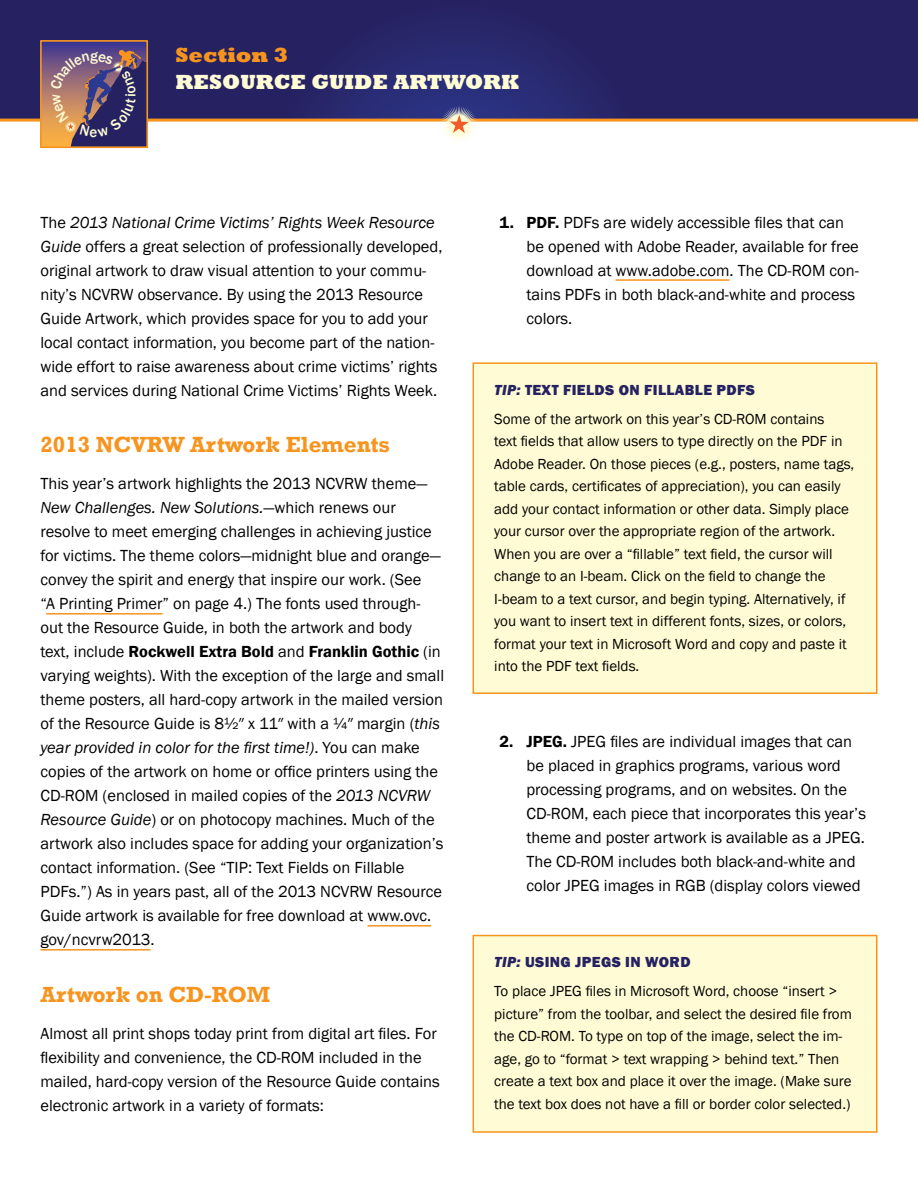
<style>
.page{position:relative;width:918px;height:1188px;background:#fff}
.page>*{position:absolute;margin:0;border:0;box-sizing:border-box;transform-origin:0 0}
.t1{font:700 22.5px "Rockwell";color:#f7941e}
.t2{font:800 21px "Rockwell";color:#fffcd5}
.t3{font:800 21px "Rockwell";color:#f7941e}
.t4{font:16.5px/24px "Franklin Gothic";color:#000}
.t5{font:15px/22.5px "Franklin Gothic";color:#000}
.t6{font:500 15px "Franklin Gothic";color:#fffcd5}
.s1{font-style:italic}
.s2{font-weight:600}
.s3{font-weight:800;font-style:italic;color:#262262}
.s4{font-weight:800;color:#262262}
</style>
<div class="page">
<svg style="left:0;top:0;width:918px;height:122px"></svg>
<svg style="left:43px;top:43px;width:102px;height:102px"></svg>
<div style="left:40px;top:40px;width:108px;height:108px;border:2px solid #f7941e"></div>
<svg style="left:440px;top:106px;width:38px;height:35px"></svg>
<hr style="left:46px;top:613px;width:117px;height:2px;background:#f7941e">
<hr style="left:368px;top:925px;width:63px;height:2px;background:#f7941e">
<hr style="left:40px;top:949px;width:111px;height:2px;background:#f7941e">
<hr style="left:616px;top:279px;width:114px;height:2px;background:#f7941e">
<div style="left:473px;top:363px;width:404px;height:330px;background:#fffcd5"></div>
<div style="left:472px;top:362px;width:406px;height:332px;border:2px solid #f7941e"></div>
<div style="left:473px;top:936px;width:404px;height:196px;background:#fffcd5"></div>
<div style="left:472px;top:935px;width:406px;height:198px;border:2px solid #f7941e"></div>
<svg style="left:50px;top:50px;width:97px;height:97px"></svg>
<p class="t6" style="left:90px;top:47px;width:9px">g</p>
<p class="t6" style="left:90px;top:122px;width:9px">e</p>
<p class="t3" style="left:176px;top:43px;width:114px">SECTION 3</p>
<p class="t2" style="left:176px;top:70px;width:345px">RESOURCE GUIDE ARTWORK</p>
<p class="t4" style="left:40px;top:210px;width:404px">The <span class="s1">2013 National Crime Victims’ Rights Week Resource Guide</span> offers a great selection of professionally developed, original artwork to draw visual attention to your commu&shy;nity’s NCVRW observance. By using the 2013 Resource Guide Artwork, which provides space for you to add your local contact information, you become part of the nation&shy;wide effort to raise awareness about crime victims’ rights and services during National Crime Victims’ Rights Week.</p>
<p class="t1" style="left:40px;top:431px;width:351px">2013 NCVRW Artwork Elements</p>
<p class="t4" style="left:40px;top:472px;width:405px">This year’s artwork highlights the 2013 NCVRW theme— <span class="s1">New Challenges. New Solutions.—</span>which renews our resolve to meet emerging challenges in achieving justice for victims. The theme colors—midnight blue and orange— convey the spirit and energy that inspire our work. (See<br>“A Printing Primer” on page 4.) The fonts used through&shy;out the Resource Guide, in both the artwork and body text, include <span class="s2">Rockwell Extra Bold</span> and <span class="s2">Franklin Gothic</span> (in varying weights). With the exception of the large and small theme posters, all hard-copy artwork in the mailed version of the Resource Guide is 8½″ x 11″ with a ¼″ margin (<span class="s1">this year provided in color for the first time!)</span>. You can make copies of the artwork on home or office printers using the CD-ROM (enclosed in mailed copies of the <span class="s1">2013 NCVRW Resource Guide</span>) or on photocopy machines. Much of the artwork also includes space for adding your organization’s contact information. (See “TIP: Text Fields on Fillable PDFs.”) As in years past, all of the 2013 NCVRW Resource Guide artwork is available for free download at www.ovc. gov/ncvrw2013.</p>
<p class="t1" style="left:40px;top:980px;width:231px">Artwork on CD-ROM</p>
<p class="t4" style="left:40px;top:1022px;width:401px">Almost all print shops today print from digital art files. For flexibility and convenience, the CD-ROM included in the mailed, hard-copy version of the Resource Guide contains electronic artwork in a variety of formats:</p>
<p class="t4" style="left:526px;top:210px;width:334px;text-indent:-27px"><span class="s2">1. PDF.</span> PDFs are widely accessible files that can be opened with Adobe Reader, available for free download at www.adobe.com. The CD-ROM con&shy;tains PDFs in both black-and-white and process colors.</p>
<p class="t5" style="left:494px;top:375px;width:332px;line-height:29.2px"><span class="s3">TIP:</span> <span class="s4">TEXT FIELDS ON FILLABLE PDFS<br></span>Some of the artwork on this year’s CD-ROM contains</p>
<p class="t5" style="left:494px;top:430px;width:362px">text fields that allow users to type directly on the PDF in Adobe Reader. On those pieces (e.g., posters, name tags, table cards, certificates of appreciation), you can easily add your contact information or other data. Simply place your cursor over the appropriate region of the artwork.<br>When you are over a “fillable” text field, the cursor will change to an I-beam. Click on the field to change the I-beam to a text cursor, and begin typing. Alternatively, if you want to insert text in different fonts, sizes, or colors, format your text in Microsoft Word and copy and paste it into the PDF text fields.</p>
<p class="t4" style="left:526px;top:729px;width:341px;text-indent:-27px"><span class="s2">2. JPEG.</span> JPEG files are individual images that can be placed in graphics programs, various word processing programs, and on websites. On the CD-ROM, each piece that incorporates this year’s theme and poster artwork is available as a JPEG.<br>The CD-ROM includes both black-and-white and color JPEG images in RGB (display colors viewed</p>
<p class="t5" style="left:494px;top:948px;width:345px;line-height:29.2px"><span class="s3">TIP:</span> <span class="s4">USING JPEGS IN WORD<br></span>To place JPEG files in Microsoft Word, choose “insert &gt;</p>
<p class="t5" style="left:494px;top:1003px;width:359px">picture” from the toolbar, and select the desired file from the CD-ROM. To type on top of the image, select the im&shy;age, go to “format &gt; text wrapping &gt; behind text.” Then create a text box and place it over the image. (Make sure the text box does not have a fill or border color selected.)</p>
</div>
